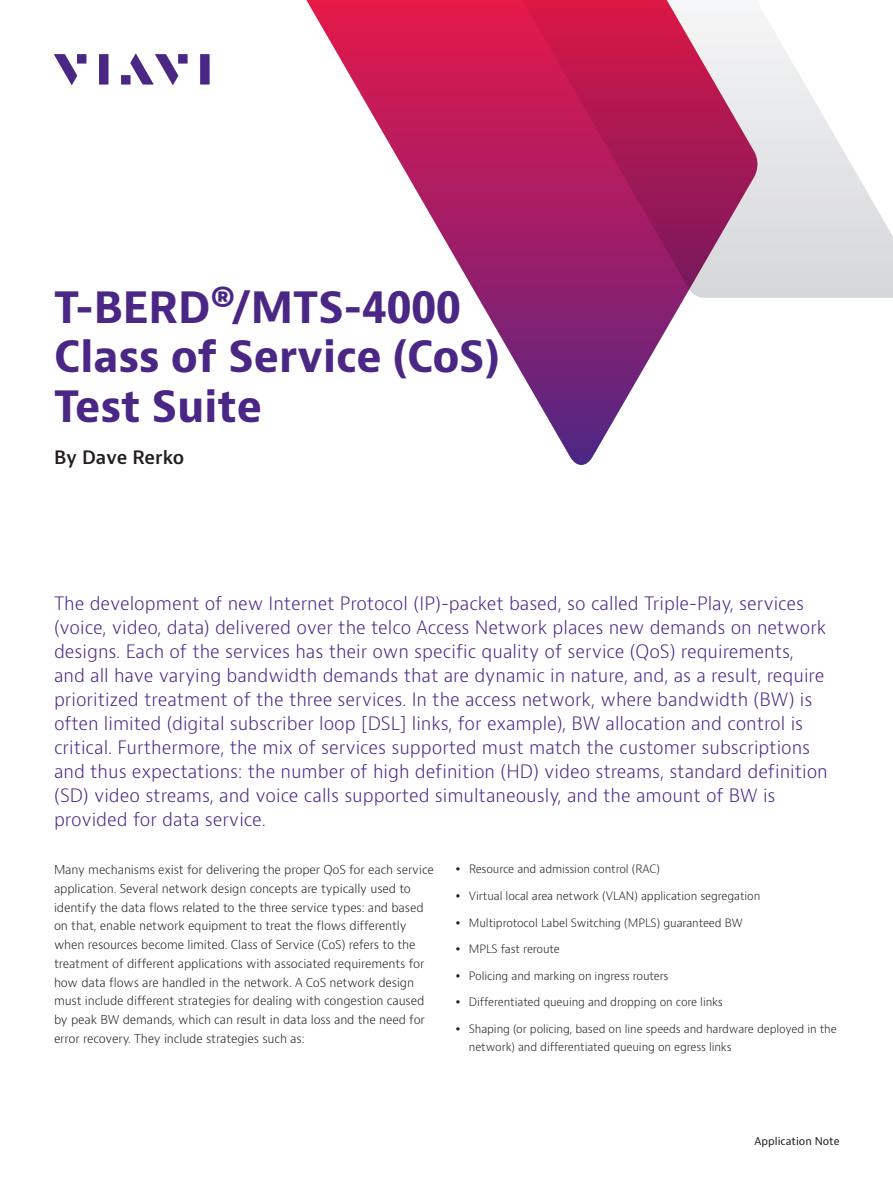
<style>
.page{position:relative;width:893px;height:1191px;background:#fff}
.page>*{position:absolute;margin:0;border:0;box-sizing:border-box;transform-origin:0 0}
.t1{font:700 42px/49.5px "Bernino Sans";color:#4a2785}
.t2{font:300 18px/24px "Bernino Sans";color:#4a2785}
.t3{font:600 18px "Bernino Sans";letter-spacing:-.01em;color:#231f20}
.t4{font:300 12px/18.8px "Bernino Sans";letter-spacing:-.01em;color:#231f20}
.t5{font:300 11.25px/18px "Bernino Sans";letter-spacing:-.01em;color:#231f20}
.t6{font:10.5px "Bernino Sans";color:#231f20}
</style>
<div class="page">
<svg style="left:306px;top:0;width:379px;height:465px"></svg>
<svg style="left:508px;top:1px;width:14px;height:297px;background:#b91b5c"></svg>
<svg style="left:522px;top:1px;width:371px;height:297px"></svg>
<svg style="left:54px;top:54px;width:23px;height:31px"></svg>
<div style="left:77px;top:54px;width:9px;height:10px;background:#4a2785"></div>
<div style="left:99px;top:54px;width:10px;height:31px;background:#4a2785"></div>
<div style="left:178px;top:54px;width:10px;height:10px;background:#4a2785"></div>
<div style="left:200px;top:54px;width:10px;height:31px;background:#4a2785"></div>
<svg style="left:130px;top:54px;width:48px;height:31px"></svg>
<div style="left:121px;top:75px;width:10px;height:10px;background:#4a2785"></div>
<h1 class="t1" style="left:54px;top:283px;width:447px">T-BERD®/MTS-4000<br>Class of Service (CoS)<br>Test Suite</h1>
<p class="t3" style="left:54px;top:446px;width:132px">By Dave Rerko</p>
<p class="t2" style="left:54px;top:592px;width:775px">The development of new Internet Protocol (IP)-packet based, so called Triple-Play, services (voice, video, data) delivered over the telco Access Network places new demands on network designs. Each of the services has their own specific quality of service (QoS) requirements, and all have varying bandwidth demands that are dynamic in nature, and, as a result, require prioritized treatment of the three services. In the access network, where bandwidth (BW) is often limited (digital subscriber loop [DSL] links, for example), BW allocation and control is critical. Furthermore, the mix of services supported must match the customer subscriptions and thus expectations: the number of high definition (HD) video streams, standard definition (SD) video streams, and voice calls supported simultaneously, and the amount of BW is provided for data service.</p>
<p class="t4" style="left:54px;top:860px;width:381px">Many mechanisms exist for delivering the proper QoS for each service application. Several network design concepts are typically used to identify the data flows related to the three service types: and based on that, enable network equipment to treat the flows differently when resources become limited. Class of Service (CoS) refers to the treatment of different applications with associated requirements for how data flows are handled in the network. A CoS network design must include different strategies for dealing with congestion caused by peak BW demands, which can result in data loss and the need for error recovery. They include strategies such as:</p>
<p class="t5" style="left:469px;top:860px;width:193px">Resource and admission control (RAC)</p>
<p class="t5" style="left:469px;top:887px;width:293px">Virtual local area network (VLAN) application segregation</p>
<p class="t5" style="left:469px;top:913px;width:275px">Multiprotocol Label Switching (MPLS) guaranteed BW</p>
<p class="t5" style="left:469px;top:940px;width:92px">MPLS fast reroute</p>
<p class="t5" style="left:469px;top:966px;width:201px">Policing and marking on ingress routers</p>
<p class="t5" style="left:469px;top:993px;width:255px">Differentiated queuing and dropping on core links</p>
<p class="t5" style="left:469px;top:1019px;width:369px">Shaping (or policing, based on line speeds and hardware deployed in the network) and differentiated queuing on egress links</p>
<p class="t6" style="left:755px;top:1134px;width:86px">Application Note</p>
</div>
